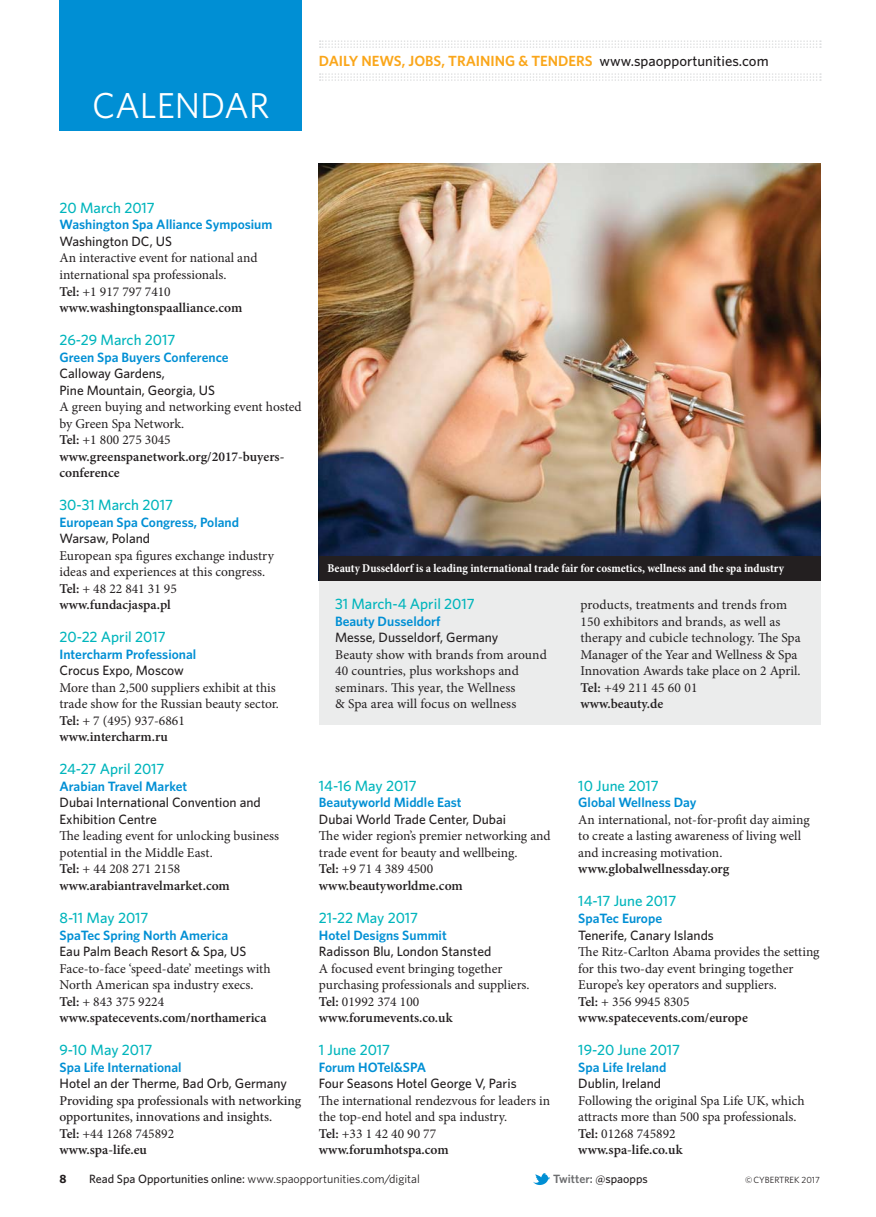
<style>
.page{position:relative;width:876px;height:1217px;background:#fff}
.page>*{position:absolute;margin:0;border:0;box-sizing:border-box;transform-origin:0 0}
.t1{font:36px "Whitney";color:#fff}
.t2{font:500 15px "Whitney";color:#00b5bc}
.t3{font:600 14.7px "Whitney";color:#faa61a}
.t4{font:13.5px/16.5px "Minion Pro";color:#231f20}
.t5{font:500 13.5px/16.5px "Whitney";color:#231f20}
.t6{font:600 13.5px "Whitney";color:#008fd4}
.t7{font:500 13.5px/16.5px "Minion Pro";color:#231f20}
.t8{font:600 13.5px "Minion Pro";color:#231f20}
.t9{font:700 condensed 12px "Minion Pro";color:#fff}
.t10{font:12px "Whitney";color:#231f20}
.t11{font:600 12px "Whitney";color:#6d6e70}
.t12{font:700 12px "Whitney";color:#231f20}
.t13{font:9px "Whitney";color:#231f20}
.s1{font-weight:500;color:#231f20}
.s2{font-weight:600}
.s3{font-weight:400}
.s4{font-weight:500}
</style>
<div class="page">
<img style="left:533px;top:1173px;width:17px;height:11px">
<svg style="left:320px;top:73px;width:501px;height:8px"></svg>
<svg style="left:320px;top:40px;width:501px;height:8px"></svg>
<img style="left:319px;top:163px;width:502px;height:393px">
<div style="left:319px;top:580px;width:502px;height:144px;background:#ebecec"></div>
<div style="left:319px;top:556px;width:502px;height:24px;background:#231f20"></div>
<div style="left:60px;top:0;width:242px;height:130px;background:#008fd4"></div>
<h1 class="t1" style="left:92px;top:92px;width:179px">CALENDAR</h1>
<p class="t3" style="left:319px;top:55px;width:451px">DAILY NEWS, JOBS, TRAINING &amp; TENDERS <span class="s1">www.spaopportunities.com</span></p>
<p class="t2" style="left:60px;top:202px;width:97px">20 March 2017</p>
<p class="t6" style="left:60px;top:220px;width:214px">Washington Spa Alliance Symposium</p>
<p class="t5" style="left:60px;top:234px;width:114px">Washington DC, US</p>
<p class="t4" style="left:60px;top:251px;width:199px">An interactive event for national and international spa professionals.<br><span class="s2">Tel:</span> +1 917 797 7410 <span class="s2">www.washingtonspaalliance.com</span></p>
<p class="t2" style="left:60px;top:334px;width:117px">26-29 March 2017</p>
<p class="t6" style="left:60px;top:352px;width:170px">Green Spa Buyers Conference</p>
<p class="t5" style="left:60px;top:366px;width:157px">Calloway Gardens,<br>Pine Mountain, Georgia, US</p>
<p class="t4" style="left:60px;top:399px;width:244px">A green buying and networking event hosted by Green Spa Network.<br><span class="s2">Tel:</span> +1 800 275 3045 <span class="s2">www.greenspanetwork.org/2017-buyers&shy;conference</span></p>
<p class="t2" style="left:60px;top:499px;width:115px">30-31 March 2017</p>
<p class="t6" style="left:60px;top:517px;width:181px">European Spa Congress, Poland</p>
<p class="t5" style="left:60px;top:531px;width:92px">Warsaw, Poland</p>
<p class="t4" style="left:60px;top:548px;width:216px">European spa figures exchange industry ideas and experiences at this congress.<br><span class="s2">Tel:</span> + 48 22 841 31 95 <span class="s2">www.fundacjaspa.pl</span></p>
<p class="t2" style="left:60px;top:631px;width:108px">20-22 April 2017</p>
<p class="t6" style="left:60px;top:649px;width:138px">Intercharm Professional</p>
<p class="t5" style="left:60px;top:663px;width:126px">Crocus Expo, Moscow</p>
<p class="t4" style="left:60px;top:680px;width:221px">More than 2,500 suppliers exhibit at this trade show for the Russian beauty sector.<br><span class="s2">Tel:</span> + 7 (495) 937-6861 <span class="s2">www.intercharm.ru</span></p>
<p class="t2" style="left:60px;top:763px;width:107px">24-27 April 2017</p>
<p class="t6" style="left:60px;top:781px;width:129px">Arabian Travel Market</p>
<p class="t5" style="left:60px;top:795px;width:203px">Dubai International Convention and<br>Exhibition Centre</p>
<p class="t4" style="left:60px;top:828px;width:221px">The leading event for unlocking business potential in the Middle East.<br><span class="s2">Tel:</span> + 44 208 271 2158 <span class="s2">www.arabiantravelmarket.com</span></p>
<p class="t2" style="left:60px;top:911px;width:90px">8-11 May 2017</p>
<p class="t6" style="left:60px;top:929px;width:170px">SpaTec Spring North America</p>
<p class="t5" style="left:60px;top:943px;width:188px">Eau Palm Beach Resort &amp; Spa, US</p>
<p class="t4" style="left:60px;top:960px;width:213px">Face-to-face ‘speed-date’ meetings with North American spa industry execs.<br><span class="s2">Tel:</span> + 843 375 9224 <span class="s2">www.spatecevents.com/northamerica</span></p>
<p class="t2" style="left:60px;top:1043px;width:94px">9-10 May 2017</p>
<p class="t6" style="left:60px;top:1061px;width:124px">Spa Life International</p>
<p class="t5" style="left:60px;top:1075px;width:229px">Hotel an der Therme, Bad Orb, Germany</p>
<p class="t7" style="left:60px;top:1092px;width:243px">Providing spa professionals with networking opportunites, innovations and insights.<br><span class="s2">Tel:</span> <span class="s3">+44 1268 745892<br></span><span class="s2">www.spa-life.eu</span></p>
<p class="t9" style="left:327px;top:563px;width:458px">Beauty Dusseldorf is a leading international trade fair for cosmetics, wellness and the spa industry</p>
<p class="t2" style="left:335px;top:598px;width:141px">31 March-4 April 2017</p>
<p class="t6" style="left:335px;top:616px;width:107px">Beauty Dusseldorf</p>
<p class="t5" style="left:335px;top:630px;width:165px">Messe, Dusseldorf, Germany</p>
<p class="t4" style="left:335px;top:647px;width:213px">Beauty show with brands from around 40 countries, plus workshops and seminars. This year, the Wellness<br>&amp; Spa area will focus on wellness</p>
<p class="t2" style="left:319px;top:779px;width:99px">14-16 May 2017</p>
<p class="t6" style="left:319px;top:797px;width:144px">Beautyworld Middle East</p>
<p class="t5" style="left:319px;top:811px;width:189px">Dubai World Trade Center, Dubai</p>
<p class="t4" style="left:319px;top:828px;width:233px">The wider region’s premier networking and trade event for beauty and wellbeing.<br><span class="s2">Tel:</span> +9 71 4 389 4500 <span class="s2">www.beautyworldme.com</span></p>
<p class="t2" style="left:319px;top:911px;width:101px">21-22 May 2017</p>
<p class="t6" style="left:319px;top:929px;width:129px">Hotel Designs Summit</p>
<p class="t5" style="left:319px;top:943px;width:174px">Radisson Blu, London Stansted</p>
<p class="t4" style="left:319px;top:960px;width:212px">A focused event bringing together purchasing professionals and suppliers.<br><span class="s2">Tel:</span> 01992 374 100 <span class="s2">www.forumevents.co.uk</span></p>
<p class="t2" style="left:319px;top:1043px;width:73px">1 June 2017</p>
<p class="t6" style="left:319px;top:1061px;width:109px">Forum HOTel&amp;SPA</p>
<p class="t5" style="left:319px;top:1075px;width:199px">Four Seasons Hotel George V, Paris</p>
<p class="t4" style="left:319px;top:1092px;width:233px">The international rendezvous for leaders in the top-end hotel and spa industry.<br><span class="s2">Tel:</span> +33 1 42 40 90 77 <span class="s2">www.forumhotspa.com</span></p>
<p class="t4" style="left:580px;top:597px;width:222px">products, treatments and trends from<br>150 exhibitors and brands, as well as therapy and cubicle technology. The Spa<br>Manager of the Year and Wellness &amp; Spa<br>Innovation Awards take place on 2 April.<br><span class="s2">Tel:</span> +49 211 45 60 01<br><span class="s2">www.beauty.de</span></p>
<p class="t2" style="left:578px;top:779px;width:82px">10 June 2017</p>
<p class="t6" style="left:578px;top:797px;width:120px">Global Wellness Day</p>
<p class="t4" style="left:578px;top:812px;width:233px">An international, not-for-profit day aiming to create a lasting awareness of living well and increasing motivation.</p>
<p class="t8" style="left:578px;top:863px;width:153px">www.globalwellnessday.org</p>
<p class="t2" style="left:578px;top:895px;width:99px">14-17 June 2017</p>
<p class="t6" style="left:578px;top:913px;width:85px">SpaTec Europe</p>
<p class="t5" style="left:578px;top:927px;width:137px">Tenerife, Canary Islands</p>
<p class="t4" style="left:578px;top:944px;width:243px">The Ritz-Carlton Abama provides the setting for this two-day event bringing together Europe’s key operators and suppliers.<br><span class="s2">Tel:</span> + 356 9945 8305 <span class="s2">www.spatecevents.com/europe</span></p>
<p class="t2" style="left:578px;top:1043px;width:103px">19-20 June 2017</p>
<p class="t6" style="left:578px;top:1061px;width:90px">Spa Life Ireland</p>
<p class="t5" style="left:578px;top:1075px;width:84px">Dublin, Ireland</p>
<p class="t4" style="left:578px;top:1092px;width:228px">Following the original Spa Life UK, which attracts more than 500 spa professionals.<br><span class="s2">Tel:</span> 01268 745892<br><span class="s2">www.spa-life.co.uk</span></p>
<p class="t12" style="left:60px;top:1174px;width:9px">8</p>
<p class="t10" style="left:89px;top:1174px;width:332px"><span class="s4">Read Spa Opportunities online:</span> www.spaopportunities.com/digital</p>
<p class="t11" style="left:553px;top:1174px;width:96px">Twitter: <span class="s1">@spaopps</span></p>
<p class="t13" style="left:745px;top:1176px;width:76px">© CYBERTREK 2017</p>
</div>
